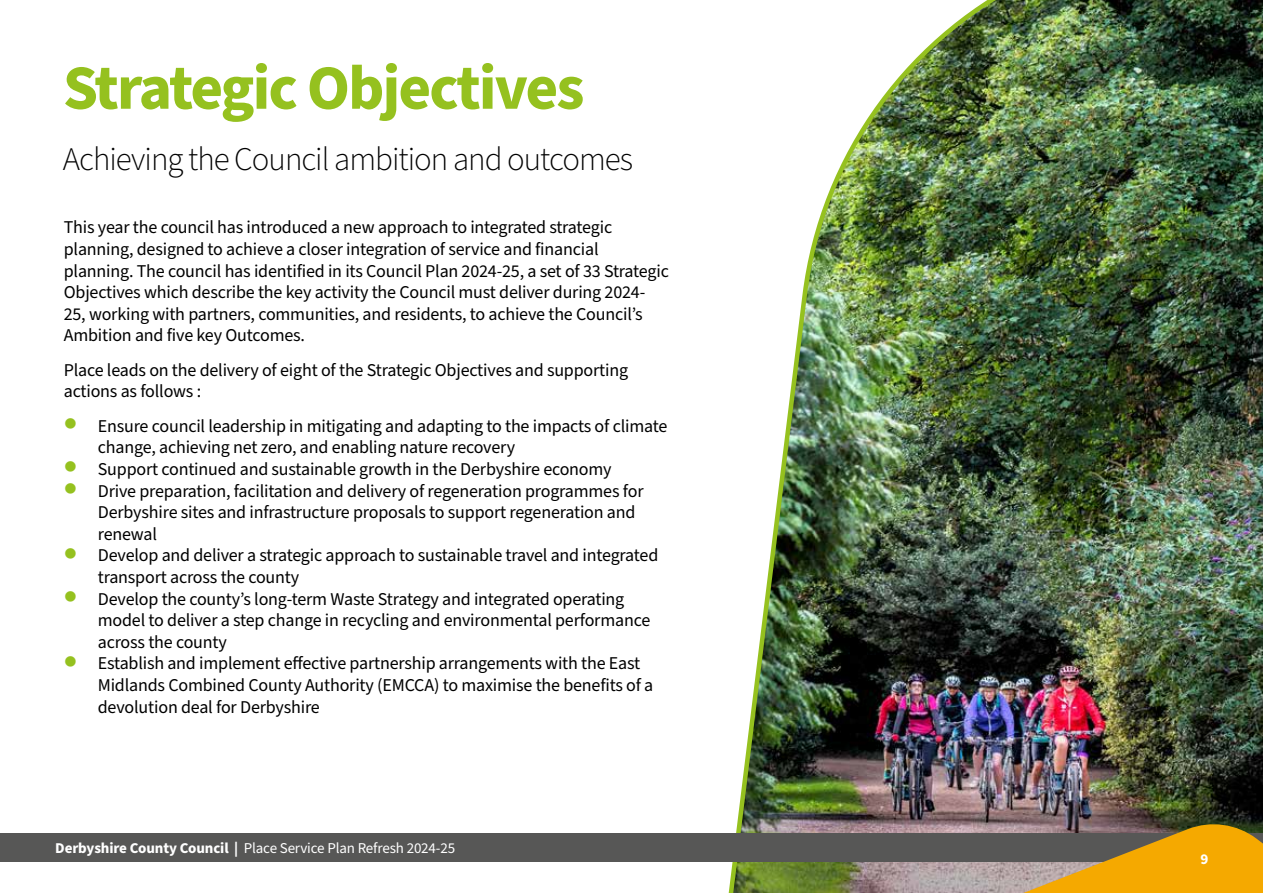
<style>
.page{position:relative;width:1263px;height:893px;background:#fff}
.page>*{position:absolute;margin:0;border:0;box-sizing:border-box;transform-origin:0 0}
.t1{font:700 63px "Source Sans Pro";letter-spacing:-.03em;color:#95c11f}
.t2{font:300 33px "Source Sans Pro";letter-spacing:-.03em;color:#000}
.t3{font:18px/21.6px "Source Sans Pro";letter-spacing:-.01em;color:#000}
.t4{font:15px "Source Sans Pro";letter-spacing:-.01em;color:#fff}
.t5{font:700 15px "Source Sans Pro";color:#fff}
.s1{font-weight:700}
</style>
<div class="page">
<img style="left:728px;top:0;width:535px;height:893px">
<div style="left:0;top:833px;width:1263px;height:29px;background:#575756"></div>
<svg style="left:987px;top:820px;width:276px;height:73px"></svg>
<h1 class="t1" style="left:63px;top:45px;width:523px">Strategic Objectives</h1>
<h2 class="t2" style="left:63px;top:137px;width:572px">Achieving the Council ambition and outcomes</h2>
<p class="t3" style="left:64px;top:217px;width:607px">This year the council has introduced a new approach to integrated strategic planning, designed to achieve a closer integration of service and financial planning. The council has identified in its Council Plan 2024-25, a set of 33 Strategic Objectives which describe the key activity the Council must deliver during 2024- 25, working with partners, communities, and residents, to achieve the Council’s Ambition and five key Outcomes.</p>
<p class="t3" style="left:64px;top:360px;width:566px">Place leads on the delivery of eight of the Strategic Objectives and supporting actions as follows :</p>
<p class="t3" style="left:98px;top:415px;width:571px">Ensure council leadership in mitigating and adapting to the impacts of climate change, achieving net zero, and enabling nature recovery<br>Support continued and sustainable growth in the Derbyshire economy<br>Drive preparation, facilitation and delivery of regeneration programmes for Derbyshire sites and infrastructure proposals to support regeneration and renewal<br>Develop and deliver a strategic approach to sustainable travel and integrated transport across the county<br>Develop the county’s long-term Waste Strategy and integrated operating model to deliver a step change in recycling and environmental performance across the county<br>Establish and implement effective partnership arrangements with the East Midlands Combined County Authority (EMCCA) to maximise the benefits of a devolution deal for Derbyshire</p>
<p class="t4" style="left:55px;top:838px;width:401px"><span class="s1">Derbyshire County Council |</span> Place Service Plan Refresh 2024-25</p>
<p class="t5" style="left:1200px;top:849px;width:9px">9</p>
</div>
